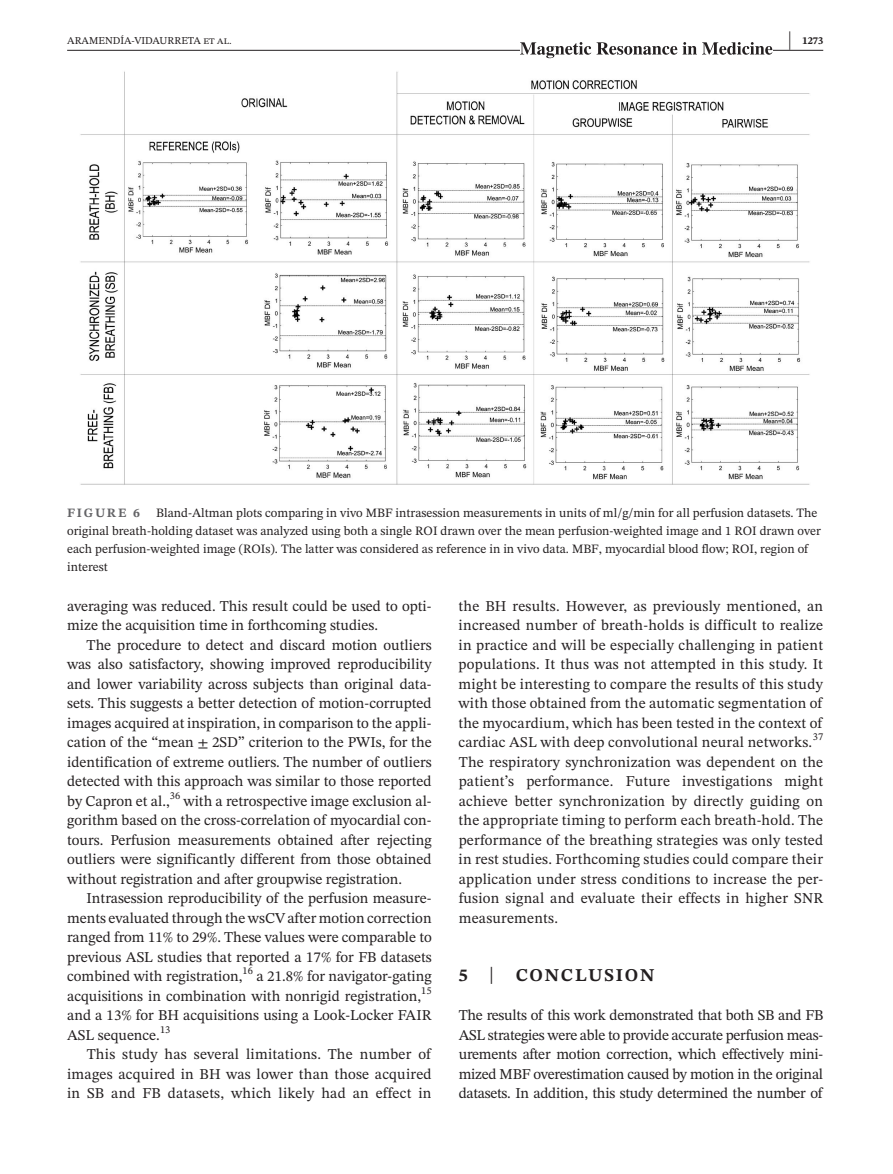
<style>
.page{position:relative;width:893px;height:1174px;background:#fff}
.page>*{position:absolute;margin:0;border:0;box-sizing:border-box;transform-origin:0 0}
.t1{font:700 18px "STIX Two Text";letter-spacing:.1em;color:#231f20}
.t2{font:15px/19.5px "STIX Two Text";color:#231f20;text-align:justify}
.t3{font:12.75px/18px "STIX Two Text";color:#231f20}
.t4{font:700 12.75px "STIX Two Text";letter-spacing:.14em;color:#636366}
.t5{font:10.5px "STIX Two Text";color:#231f20}
.t6{font:700 10.5px "STIX Two Text";color:#231f20}
.s1{font-size:21.6px}
.s2{font-weight:400;font-size:23.7px}
</style>
<div class="page">
<hr style="left:67px;top:50px;width:756px;height:1px;background:#231f20">
<svg style="left:520px;top:42px;width:252px;height:16px"></svg>
<img style="left:80px;top:71px;width:730px;height:414px">
<p class="t5" style="left:67px;top:33px;width:166px">ARAMENDÍA--VIDAURRETA et al.</p>
<p class="t6" style="left:788px;top:33px;width:36px"><span class="s1">|</span> 1273</p>
<p class="t3" style="left:67px;top:503px;width:755px;text-indent:89px">Bland-Altman plots comparing in vivo MBF intrasession measurements in units of ml/g/min for all perfusion datasets. The original breath-holding dataset was analyzed using both a single ROI drawn over the mean perfusion-weighted image and 1 ROI drawn over each perfusion-weighted image (ROIs). The latter was considered as reference in in vivo data. MBF, myocardial blood flow; ROI, region of interest</p>
<p class="t4" style="left:67px;top:503px;width:74px">FIGURE 6</p>
<p class="t2" style="left:67px;top:595px;width:366px">averaging was reduced. This result could be used to opti&shy;mize the acquisition time in forthcoming studies.</p>
<p class="t2" style="left:67px;top:634px;width:366px;text-indent:20px">The procedure to detect and discard motion outliers was also satisfactory, showing improved reproducibility and lower variability across subjects than original data&shy;sets. This suggests a better detection of motion-corrupted images acquired at inspiration, in comparison to the appli&shy;cation of the “mean ± 2SD” criterion to the PWIs, for the identification of extreme outliers. The number of outliers detected with this approach was similar to those reported by Capron et al.,</p>
<p class="t5" style="left:170px;top:788px;width:12px">36</p>
<p class="t2" style="left:67px;top:790px;width:366px;text-indent:116px">with a retrospective image exclusion al&shy;gorithm based on the cross-correlation of myocardial con&shy;tours. Perfusion measurements obtained after rejecting outliers were significantly different from those obtained without registration and after groupwise registration.</p>
<p class="t2" style="left:67px;top:888px;width:366px;text-indent:19px">Intrasession reproducibility of the perfusion measure&shy;ments evaluated through the wsCVafter motion correction ranged from 11% to 29%. These values were comparable to previous ASL studies that reported a 17% for FB datasets combined with registration,<sup>16</sup> a 21.8% for navigator-gating acquisitions in combination with nonrigid registration,</p>
<p class="t5" style="left:421px;top:983px;width:12px">15</p>
<p class="t2" style="left:67px;top:1005px;width:366px">and a 13% for BH acquisitions using a Look-Locker FAIR<br>ASL sequence.</p>
<p class="t5" style="left:160px;top:1022px;width:12px">13</p>
<p class="t2" style="left:67px;top:1044px;width:366px;text-indent:20px">This study has several limitations. The number of images acquired in BH was lower than those acquired in SB and FB datasets, which likely had an effect in</p>
<p class="t2" style="left:458px;top:595px;width:366px">the BH results. However, as previously mentioned, an increased number of breath-holds is difficult to realize in practice and will be especially challenging in patient populations. It thus was not attempted in this study. It might be interesting to compare the results of this study with those obtained from the automatic segmentation of the myocardium, which has been tested in the context of cardiac ASL with deep convolutional neural networks.</p>
<p class="t5" style="left:813px;top:729px;width:12px">37</p>
<p class="t2" style="left:459px;top:751px;width:366px">The respiratory synchronization was dependent on the patient’s performance. Future investigations might achieve better synchronization by directly guiding on the appropriate timing to perform each breath-hold. The performance of the breathing strategies was only tested in rest studies. Forthcoming studies could compare their application under stress conditions to increase the per&shy;fusion signal and evaluate their effects in higher SNR measurements.</p>
<p class="t1" style="left:459px;top:962px;width:197px">5 <span class="s2">|</span> CONCLUSION</p>
<p class="t2" style="left:459px;top:1005px;width:366px">The results of this work demonstrated that both SB and FB ASL strategies were able to provide accurate perfusion meas&shy;urements after motion correction, which effectively mini&shy;mized MBF overestimation caused by motion in the original datasets. In addition, this study determined the number of</p>
</div>
